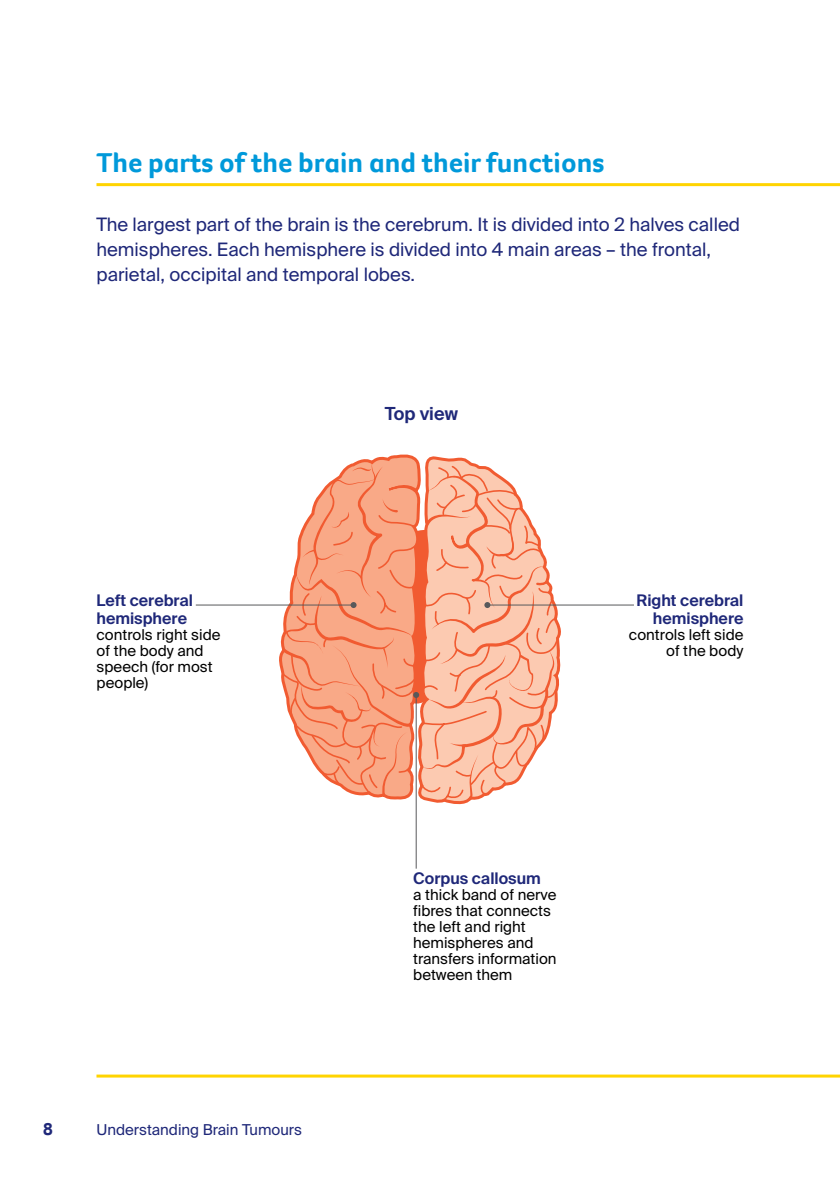
<style>
.page{position:relative;width:840px;height:1191px;background:#fff}
.page>*{position:absolute;margin:0;border:0;box-sizing:border-box;transform-origin:0 0}
.t1{font:700 28px "Foco CC";color:#0099da}
.t2{font:18.4px/25px "Suisse Intl";color:#1f2879}
.t3{font:600 18px "Suisse Intl";color:#1f2879}
.t4{font:700 18px "Foco CC";color:#1f2879}
.t5{font:600 16px/18px "Suisse Intl";color:#1f2879}
.t6{font:15px/16px "Suisse Intl";color:#000}
.t7{font:15px "Suisse Intl";color:#1f2879}
</style>
<div class="page">
<hr style="left:96px;top:183px;width:743px;height:3px;background:#ffd400">
<hr style="left:96px;top:1074px;width:743px;height:3px;background:#ffd400">
<svg style="left:277px;top:454px;width:134px;height:217px"></svg>
<svg style="left:411px;top:455px;width:151px;height:350px"></svg>
<hr style="left:196px;top:604px;width:157px;height:1px;background:#58595b">
<hr style="left:415px;top:695px;width:1px;height:173px;background:#58595b">
<hr style="left:487px;top:604px;width:146px;height:1px;background:#58595b">
<svg style="left:281px;top:462px;width:277px;height:339px;background:#f9b59a"></svg>
<h1 class="t1" style="left:96px;top:144px;width:509px">The parts of the brain and their functions</h1>
<p class="t2" style="left:96px;top:212px;width:644px">The largest part of the brain is the cerebrum. It is divided into 2 halves called hemispheres. Each hemisphere is divided into 4 main areas – the frontal, parietal, occipital and temporal lobes.</p>
<p class="t5" style="left:96px;top:591px;width:98px">Left cerebral hemisphere</p>
<p class="t6" style="left:96px;top:626px;width:125px">controls right side of the body and speech (for most people)</p>
<p class="t4" style="left:43px;top:1117px;width:11px">8</p>
<p class="t7" style="left:96px;top:1121px;width:207px">Understanding Brain Tumours</p>
<p class="t3" style="left:385px;top:404px;width:74px">Top view</p>
<p class="t5" style="left:636px;top:591px;width:108px;text-align:right">Right cerebral hemisphere</p>
<p class="t6" style="left:628px;top:626px;width:116px;text-align:right">controls left side of the body</p>
<p class="t5" style="left:413px;top:869px;width:129px">Corpus callosum</p>
<p class="t6" style="left:413px;top:886px;width:145px">a thick band of nerve fibres that connects the left and right hemispheres and transfers information between them</p>
</div>
